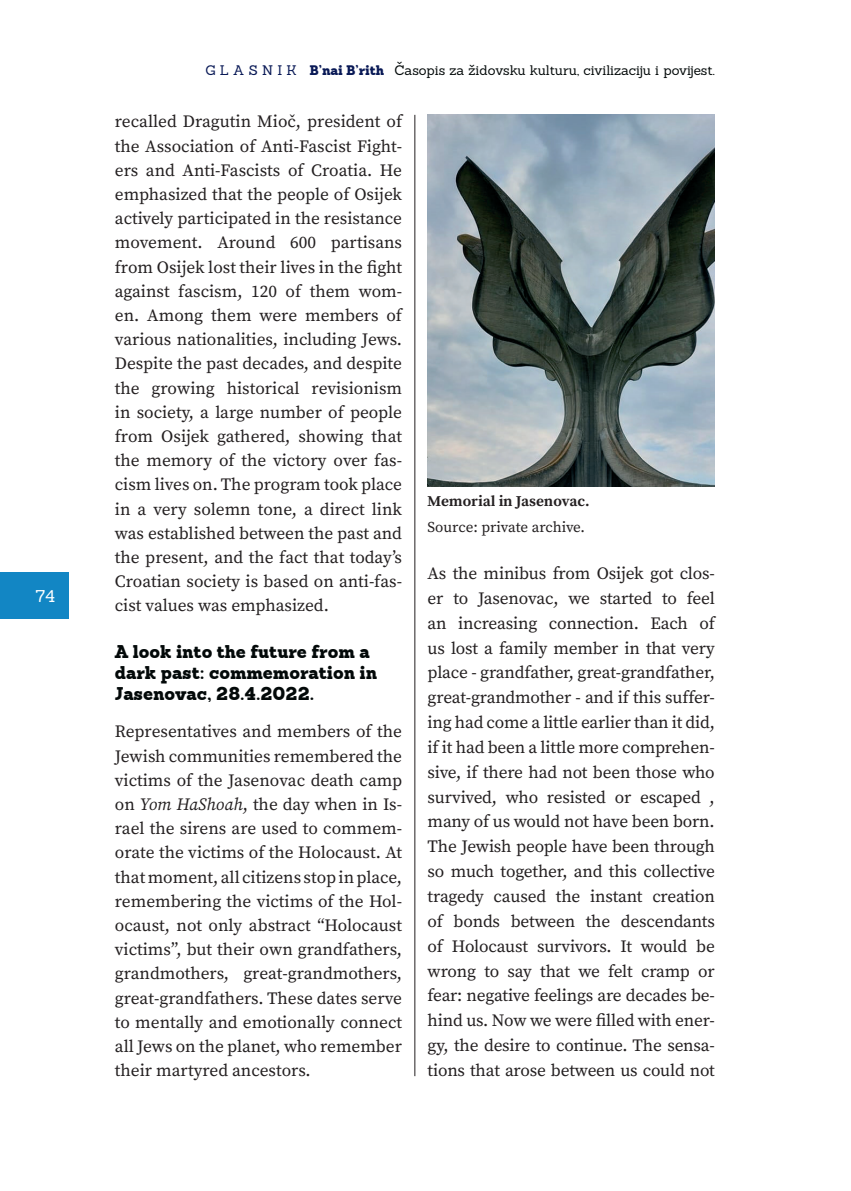
<style>
.page{position:relative;width:851px;height:1191px;background:#fff}
.page>*{position:absolute;margin:0;border:0;box-sizing:border-box;transform-origin:0 0}
.t1{font:900 18px/21.1px "Sanchez W03";color:#030909}
.t2{font:17.25px/24.2px "Source Serif Pro";letter-spacing:-.005em;color:#231f20;text-align:justify}
.t3{font:16.5px "Sanchez";color:#fff}
.t4{font:15px "Source Serif Pro";letter-spacing:-.005em;color:#231f20}
.t5{font:700 15px "Source Serif Pro";color:#231f20}
.t6{font:13.5px "Sanchez";color:#030909}
.s1{color:#091956}
.s2{font-family:"Sanchez W03";font-weight:900;color:#091956}
.s3{font-style:italic}
</style>
<div class="page">
<div style="left:0;top:572px;width:68px;height:47px;background:#1286c4"></div>
<hr style="left:414px;top:115px;width:1px;height:961px;background:#231f20">
<img style="left:427px;top:115px;width:287px;height:372px">
<p class="t3" style="left:35px;top:585px;width:21px">74</p>
<p class="t6" style="left:205px;top:62px;width:510px"><span class="s1">G L A S N I K</span> <span class="s2">B’nai B’rith</span> Časopis za židovsku kulturu, civilizaciju i povijest.</p>
<p class="t2" style="left:115px;top:110px;width:289px">recalled Dragutin Mioč, president of the Association of Anti-Fascist Fight&shy;ers and Anti-Fascists of Croatia. He emphasized that the people of Osijek actively participated in the resistance movement. Around 600 partisans from Osijek lost their lives in the fight against fascism, 120 of them wom&shy;en. Among them were members of various nationalities, including Jews.<br>Despite the past decades, and despite the growing historical revisionism in society, a large number of people from Osijek gathered, showing that the memory of the victory over fas&shy;cism lives on. The program took place in a very solemn tone, a direct link was established between the past and the present, and the fact that today’s Croatian society is based on anti-fas&shy;cist values was emphasized.</p>
<p class="t1" style="left:115px;top:641px;width:264px">A look into the future from a dark past: commemoration in<br>Jasenovac, 28.4.2022.</p>
<p class="t2" style="left:115px;top:720px;width:289px">Representatives and members of the Jewish communities remembered the victims of the Jasenovac death camp on <span class="s3">Yom HaShoah</span>, the day when in Is&shy;rael the sirens are used to commem&shy;orate the victims of the Holocaust. At that moment, all citizens stop in place, remembering the victims of the Hol&shy;ocaust, not only abstract “Holocaust victims”, but their own grandfathers, grandmothers, great-grandmothers, great-grandfathers. These dates serve to mentally and emotionally connect all Jews on the planet, who remember their martyred ancestors.</p>
<p class="t5" style="left:427px;top:493px;width:163px">Memorial in Jasenovac.</p>
<p class="t4" style="left:427px;top:518px;width:159px">Source: private archive.</p>
<p class="t2" style="left:427px;top:561px;width:289px;line-height:24.9px">As the minibus from Osijek got clos&shy;er to Jasenovac, we started to feel an increasing connection. Each of us lost a family member in that very place - grandfather, great-grandfather, great-grandmother - and if this suffer&shy;ing had come a little earlier than it did, if it had been a little more comprehen&shy;sive, if there had not been those who survived, who resisted or escaped , many of us would not have been born.<br>The Jewish people have been through so much together, and this collective tragedy caused the instant creation of bonds between the descendants of Holocaust survivors. It would be wrong to say that we felt cramp or fear: negative feelings are decades be&shy;hind us. Now we were filled with ener&shy;gy, the desire to continue. The sensa&shy;tions that arose between us could not</p>
</div>
